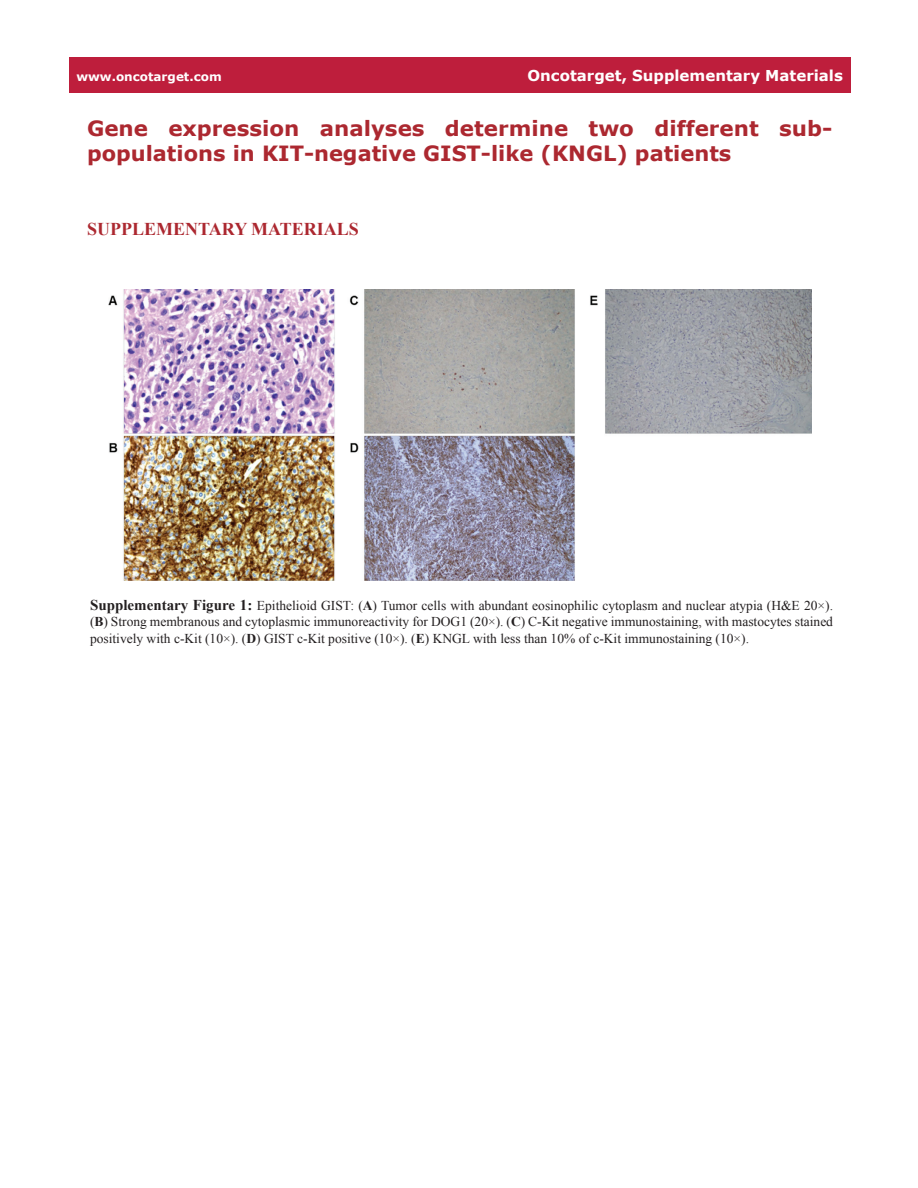
<style>
.page{position:relative;width:918px;height:1188px;background:#fff}
.page>*{position:absolute;margin:0;border:0;box-sizing:border-box;transform-origin:0 0}
.t1{font:700 21px/25.2px "Verdana";color:#ac2830}
.t2{font:700 18px "Times New Roman";color:#ac2830}
.t3{font:700 15px "Verdana";color:#fff}
.t4{font:13.5px/16.2px "Times New Roman";color:#231f20;text-align:justify}
.t5{font:700 12px "Verdana";color:#fff}
.s1{font-weight:700;font-size:15px}
.s2{font-weight:700}
</style>
<div class="page">
<div style="left:69px;top:57px;width:781px;height:36px;background:#be1e3c"></div>
<img style="left:108px;top:289px;width:703px;height:292px">
<p class="t5" style="left:76px;top:68px;width:147px">www.oncotarget.com</p>
<p class="t3" style="left:528px;top:65px;width:317px">Oncotarget, Supplementary Materials</p>
<h1 class="t1" style="left:87px;top:115px;width:747px">Gene expression analyses determine two different sub&shy;populations in KIT-negative GIST-like (KNGL) patients</h1>
<h2 class="t2" style="left:87px;top:216px;width:270px">SUPPLEMENTARY MATERIALS</h2>
<p class="t4" style="left:90px;top:597px;width:745px"><span class="s1">SUPPLEMENTARY FIGURE 1:</span> Epithelioid GIST: (<span class="s2">A</span>) Tumor cells with abundant eosinophilic cytoplasm and nuclear atypia (H&amp;E 20×). (<span class="s2">B</span>) Strong membranous and cytoplasmic immunoreactivity for DOG1 (20×). (<span class="s2">C</span>) C-Kit negative immunostaining, with mastocytes stained positively with c-Kit (10×). (<span class="s2">D</span>) GIST c-Kit positive (10×). (<span class="s2">E</span>) KNGL with less than 10% of c-Kit immunostaining (10×).</p>
</div>
